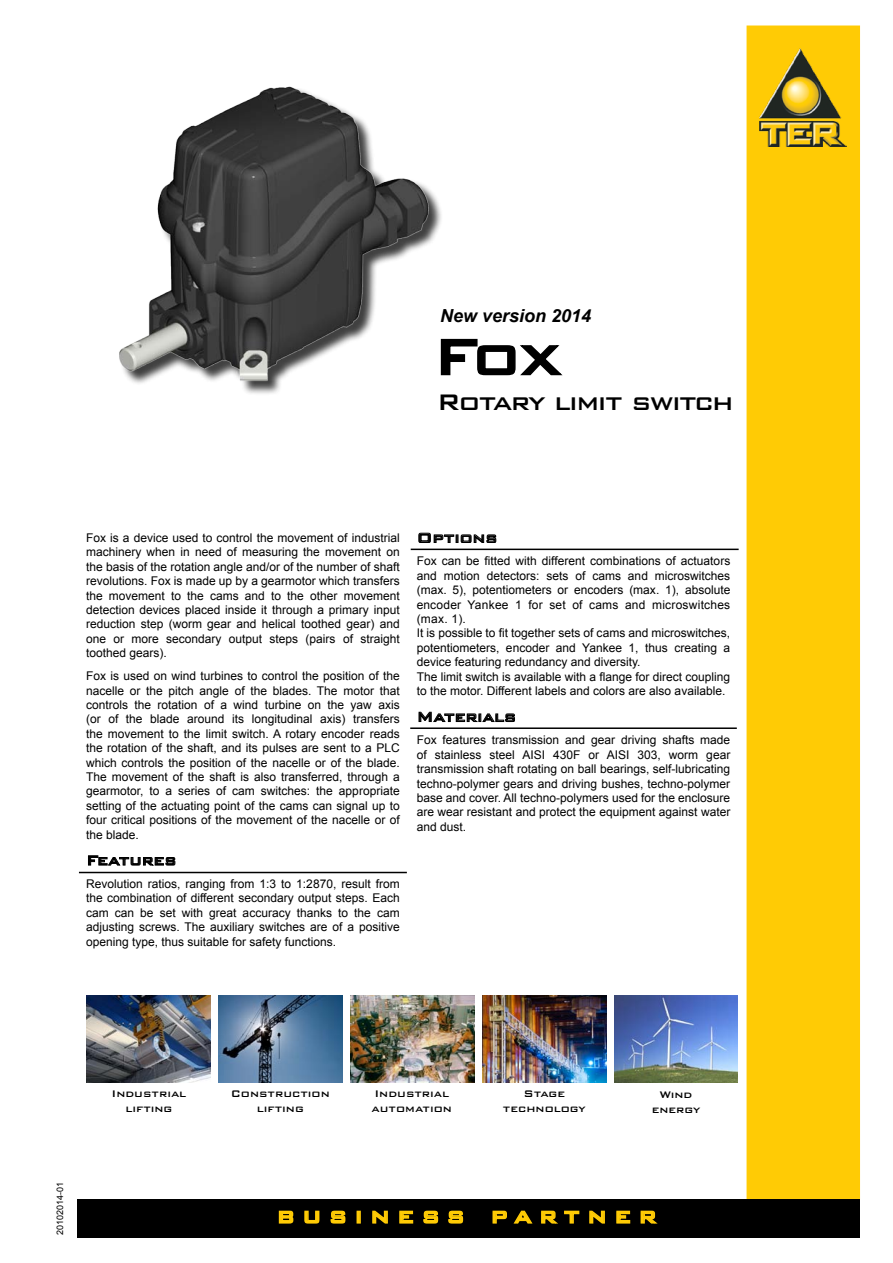
<style>
.page{position:relative;width:893px;height:1263px;background:#fff}
.page>*{position:absolute;margin:0;border:0;box-sizing:border-box;transform-origin:0 0}
.t1{font:500 67.5px "Bank Gothic BT";color:#000}
.t2{font:500 30px "Bank Gothic BT";letter-spacing:-.05em;color:#000}
.t3{font:500 27px "Bank Gothic BT";letter-spacing:.29em;color:#ffcb05}
.t4{font:500 18px "Bank Gothic BT";color:#000}
.t5{font:italic 700 18px "Arial";color:#000}
.t6{font:500 12.75px/15px "Bank Gothic BT";color:#000;text-align:center}
.t7{font:12px/14.4px "Arial";color:#000;text-align:justify}
.t8{font:9px "Arial";color:#000}
</style>
<div class="page">
<svg style="left:443px;top:338px;width:120px;height:38px"></svg>
<div style="left:746px;top:26px;width:114px;height:1173px;background:#ffcb05;border:2px solid #ffcb05"></div>
<img style="left:760px;top:48px;width:87px;height:99px">
<div style="left:78px;top:1199px;width:782px;height:38px;background:#000"></div>
<svg style="left:278px;top:1210px;width:16px;height:14px"></svg>
<svg style="left:304px;top:1210px;width:16px;height:14px"></svg>
<svg style="left:330px;top:1210px;width:16px;height:14px"></svg>
<div style="left:357px;top:1211px;width:4px;height:12px;border:2px solid #ffcb05"></div>
<svg style="left:372px;top:1210px;width:16px;height:14px"></svg>
<svg style="left:399px;top:1210px;width:15px;height:14px"></svg>
<svg style="left:423px;top:1210px;width:16px;height:14px"></svg>
<svg style="left:448px;top:1210px;width:16px;height:14px"></svg>
<svg style="left:492px;top:1210px;width:41px;height:14px"></svg>
<svg style="left:541px;top:1210px;width:39px;height:14px"></svg>
<svg style="left:589px;top:1210px;width:16px;height:14px"></svg>
<svg style="left:616px;top:1210px;width:15px;height:14px"></svg>
<svg style="left:640px;top:1210px;width:18px;height:14px"></svg>
<svg style="left:88px;top:855px;width:88px;height:11px"></svg>
<svg style="left:418px;top:532px;width:78px;height:11px"></svg>
<svg style="left:418px;top:712px;width:97px;height:10px"></svg>
<hr style="left:411px;top:549px;width:328px;height:1px;background:#000">
<hr style="left:410px;top:727px;width:327px;height:2px;background:#000">
<hr style="left:79px;top:872px;width:328px;height:1px;background:#000">
<div style="left:120px;top:88px;width:323px;height:308px;background:#000;opacity:.75"></div>
<img style="left:119px;top:86px;width:314px;height:301px">
<img style="left:219px;top:995px;width:124px;height:87px">
<img style="left:87px;top:995px;width:124px;height:87px">
<img style="left:482px;top:995px;width:124px;height:87px">
<img style="left:350px;top:995px;width:124px;height:87px">
<img style="left:614px;top:995px;width:124px;height:87px">
<h3 class="t5" style="left:440px;top:304px;width:153px">New version 2014</h3>
<h1 class="t1" style="left:433px;top:320px;width:130px">Fox</h1>
<h2 class="t2" style="left:437px;top:385px;width:298px">Rotary limit switch</h2>
<p class="t7" style="left:86px;top:531px;width:315px">Fox is a device used to control the movement of industrial machinery when in need of measuring the movement on the basis of the rotation angle and/or of the number of shaft revolutions. Fox is made up by a gearmotor which transfers the movement to the cams and to the other movement detection devices placed inside it through a primary input reduction step (worm gear and helical toothed gear) and one or more secondary output steps (pairs of straight toothed gears).</p>
<p class="t7" style="left:86px;top:669px;width:315px">Fox is used on wind turbines to control the position of the nacelle or the pitch angle of the blades. The motor that controls the rotation of a wind turbine on the yaw axis (or of the blade around its longitudinal axis) transfers the movement to the limit switch. A rotary encoder reads the rotation of the shaft, and its pulses are sent to a PLC which controls the position of the nacelle or of the blade.<br>The movement of the shaft is also transferred, through a gearmotor, to a series of cam switches: the appropriate setting of the actuating point of the cams can signal up to four critical positions of the movement of the nacelle or of the blade.</p>
<h3 class="t4" style="left:86px;top:850px;width:92px">Features</h3>
<p class="t7" style="left:86px;top:877px;width:315px">Revolution ratios, ranging from 1:3 to 1:2870, result from the combination of different secondary output steps. Each cam can be set with great accuracy thanks to the cam adjusting screws. The auxiliary switches are of a positive opening type, thus suitable for safety functions.</p>
<h3 class="t4" style="left:417px;top:528px;width:82px">Options</h3>
<p class="t7" style="left:417px;top:554px;width:315px;text-align:left">Fox can be fitted with different combinations of actuators and motion detectors: sets of cams and microswitches (max. 5), potentiometers or encoders (max. 1), absolute encoder Yankee 1 for set of cams and microswitches (max. 1).<br>It is possible to fit together sets of cams and microswitches, potentiometers, encoder and Yankee 1, thus creating a device featuring redundancy and diversity.<br>The limit switch is available with a flange for direct coupling to the motor. Different labels and colors are also available.</p>
<h3 class="t4" style="left:417px;top:707px;width:101px">Materials</h3>
<p class="t7" style="left:417px;top:733px;width:315px">Fox features transmission and gear driving shafts made of stainless steel AISI 430F or AISI 303, worm gear transmission shaft rotating on ball bearings, self-lubricating techno-polymer gears and driving bushes, techno-polymer base and cover. All techno-polymers used for the enclosure are wear resistant and protect the equipment against water and dust.</p>
<p class="t8" style="left:54px;top:1235px;width:55px;rotate:-90deg">20102014-01</p>
<p class="t6" style="left:111px;top:1086px;width:76px">Industrial lifting</p>
<p class="t6" style="left:503px;top:1085px;width:84px">Stage technology</p>
<p class="t6" style="left:372px;top:1086px;width:82px;text-align:left">Industrial automation</p>
<p class="t6" style="left:652px;top:1086px;width:50px">Wind energy</p>
<p class="t6" style="left:231px;top:1086px;width:101px">Construction lifting</p>
<h3 class="t3" style="left:277px;top:1201px;width:381px">business partner</h3>
</div>
